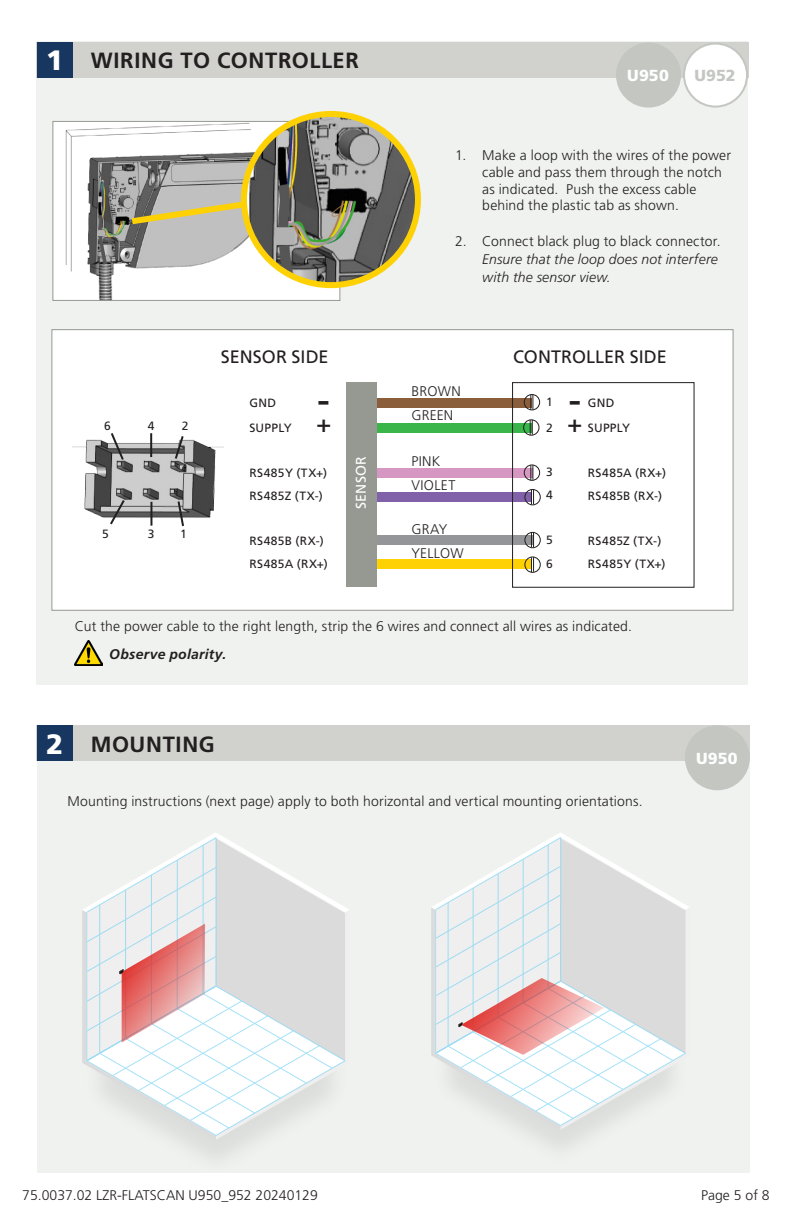
<style>
.page{position:relative;width:792px;height:1224px;background:#fff}
.page>*{position:absolute;margin:0;border:0;box-sizing:border-box;transform-origin:0 0}
.t1{font:700 35px "Myriad Pro";color:#231f20;scale:1.08 1}
.new{font:900 28px "Frutiger LT Std";color:#fff}
.t2{font:700 23.2px "Myriad Pro";color:#231f20;scale:1.06 1}
.TITRE_1{font:700 22px "Frutiger LT Std";letter-spacing:.025em;color:#231f20}
.resumé_tech{font:18px "Frutiger LT Std";color:#231f20}
.CORPS_TXT{font:900 16px "Frutiger LT Std";letter-spacing:.015em;color:#fff}
.CORPS_TXT-2{font:900 16px "Frutiger LT Std";color:#c3c6c1}
.CORPS_TXT-3{font:300 14px/16.8px "Frutiger LT Std";letter-spacing:.01em;color:#231f20}
.t3{font:italic 300 14px/18px "Frutiger LT Std";letter-spacing:.01em;color:#231f20}
.CORPS_TXT-4{font:italic 700 14px "Frutiger LT Std";letter-spacing:.015em;color:#231f20}
.resumé_tech-2{font:14px "Frutiger LT Std";letter-spacing:.02em;color:#fff}
.resumé_tech-3{font:12px "Frutiger LT Std";letter-spacing:.035em;color:#231f20}
.s1{font-style:normal}
</style>
<div class="page">
<div style="left:37px;top:725px;width:712px;height:448px;background:#f0f2f0"></div>
<div style="left:36px;top:42px;width:712px;height:643px;background:#f0f2f0"></div>
<div style="left:37px;top:725px;width:713px;height:36px;background:#d1d2cd"></div>
<svg style="left:82px;top:837px;width:267px;height:303px"></svg>
<svg style="left:431px;top:833px;width:259px;height:297px"></svg>
<div style="left:36px;top:42px;width:712px;height:36px;background:#d1d2cd"></div>
<img style="left:54px;top:123px;width:284px;height:176px">
<div style="left:52px;top:121px;width:288px;height:180px;border:1px solid #969991"></div>
<svg style="left:125px;top:197px;width:119px;height:31px"></svg>
<img style="left:244px;top:114px;width:174px;height:171px">
<div style="left:241px;top:111px;width:180px;height:177px;border:6px solid #fed105;border-radius:50%"></div>
<div style="left:51px;top:329px;width:683px;height:282px;background:#fff;border:1px solid #969991"></div>
<img style="left:75px;top:641px;width:28px;height:24px">
<div style="left:377px;top:423px;width:155px;height:9px;background:#3ab54a"></div>
<div style="left:377px;top:468px;width:156px;height:10px;background:#d698c3"></div>
<div style="left:377px;top:535px;width:156px;height:10px;background:#939598"></div>
<div style="left:377px;top:560px;width:155px;height:9px;background:#fed105"></div>
<div style="left:377px;top:492px;width:154px;height:10px;background:#8161aa"></div>
<div style="left:377px;top:398px;width:155px;height:9px;background:#8a5d3b"></div>
<div style="left:346px;top:382px;width:31px;height:204px;background:#969991"></div>
<div style="left:523px;top:419px;width:17px;height:17px;border:1px solid #231f20;border-radius:50%"></div>
<svg style="left:530px;top:420px;width:3px;height:15px"></svg>
<div style="left:524px;top:394px;width:16px;height:16px;border:1px solid #231f20;border-radius:50%"></div>
<svg style="left:530px;top:395px;width:3px;height:15px"></svg>
<div style="left:524px;top:464px;width:16px;height:17px;border:1px solid #231f20;border-radius:50%"></div>
<svg style="left:530px;top:465px;width:3px;height:15px"></svg>
<div style="left:524px;top:489px;width:17px;height:16px;border:1px solid #231f20;border-radius:50%"></div>
<svg style="left:531px;top:490px;width:3px;height:15px"></svg>
<div style="left:524px;top:532px;width:17px;height:16px;border:1px solid #231f20;border-radius:50%"></div>
<svg style="left:531px;top:533px;width:3px;height:14px"></svg>
<div style="left:524px;top:556px;width:17px;height:17px;border:1px solid #231f20;border-radius:50%"></div>
<svg style="left:531px;top:557px;width:3px;height:15px"></svg>
<div style="left:512px;top:382px;width:182px;height:206px;border:1px solid #231f20"></div>
<img style="left:73px;top:433px;width:150px;height:90px">
<svg style="left:173px;top:434px;width:12px;height:27px"></svg>
<svg style="left:176px;top:499px;width:9px;height:28px"></svg>
<svg style="left:108px;top:498px;width:19px;height:27px"></svg>
<svg style="left:109px;top:433px;width:16px;height:29px"></svg>
<hr style="left:150px;top:433px;width:2px;height:24px;background:#231f20">
<hr style="left:150px;top:502px;width:2px;height:24px;background:#231f20">
<div style="left:37px;top:725px;width:36px;height:36px;background:#173660"></div>
<div style="left:37px;top:42px;width:36px;height:36px;background:#173660"></div>
<div style="left:617px;top:44px;width:63px;height:63px;background:#c3c6c1;border-radius:50%"></div>
<div style="left:616px;top:43px;width:65px;height:65px;border:2px solid #c3c6c1;border-radius:50%"></div>
<div style="left:686px;top:726px;width:63px;height:63px;background:#c3c6c1;border-radius:50%"></div>
<div style="left:685px;top:725px;width:65px;height:65px;border:2px solid #c3c6c1;border-radius:50%"></div>
<div style="left:684px;top:44px;width:63px;height:63px;background:#fff;border-radius:50%"></div>
<div style="left:683px;top:43px;width:65px;height:65px;border:2px solid #c3c6c1;border-radius:50%"></div>
<p class="new" style="left:46px;top:43px;width:19px">1</p>
<p class="TITRE_1" style="left:91px;top:47px;width:270px">WIRING TO CONTROLLER</p>
<p class="CORPS_TXT" style="left:627px;top:66px;width:43px">U950</p>
<p class="CORPS_TXT-2" style="left:694px;top:66px;width:43px">U952</p>
<p class="CORPS_TXT-3" style="left:482px;top:147px;width:250px;text-indent:-27px">1. Make a loop with the wires of the power cable and pass them through the notch as indicated. Push the excess cable behind the plastic tab as shown.</p>
<p class="t3" style="left:482px;top:233px;width:240px;text-indent:-27px"><span class="s1">2. Connect black plug to black connector.<br></span>Ensure that the loop does not interfere with the sensor view.</p>
<p class="resumé_tech-3" style="left:104px;top:419px;width:8px">6</p>
<p class="resumé_tech-3" style="left:102px;top:527px;width:8px">5</p>
<p class="resumé_tech-3" style="left:148px;top:419px;width:8px">4</p>
<p class="resumé_tech-3" style="left:182px;top:419px;width:8px">2</p>
<p class="resumé_tech-3" style="left:148px;top:527px;width:8px">3</p>
<p class="resumé_tech-3" style="left:180px;top:527px;width:8px">1</p>
<p class="resumé_tech" style="left:221px;top:347px;width:109px">SENSOR SIDE</p>
<p class="resumé_tech" style="left:513px;top:347px;width:155px">CONTROLLER SIDE</p>
<p class="CORPS_TXT-3" style="left:411px;top:383px;width:51px">BROWN</p>
<p class="CORPS_TXT-3" style="left:411px;top:407px;width:43px">GREEN</p>
<p class="CORPS_TXT-3" style="left:411px;top:453px;width:31px">PINK</p>
<p class="CORPS_TXT-3" style="left:411px;top:477px;width:46px">VIOLET</p>
<p class="CORPS_TXT-3" style="left:411px;top:521px;width:38px">GRAY</p>
<p class="CORPS_TXT-3" style="left:411px;top:545px;width:54px">YELLOW</p>
<p class="resumé_tech-3" style="left:546px;top:395px;width:8px">1</p>
<p class="resumé_tech-3" style="left:546px;top:421px;width:8px">2</p>
<p class="resumé_tech-3" style="left:546px;top:465px;width:8px">3</p>
<p class="resumé_tech-3" style="left:546px;top:487px;width:8px">4</p>
<p class="resumé_tech-3" style="left:546px;top:532px;width:8px">5</p>
<p class="resumé_tech-3" style="left:546px;top:556px;width:8px">6</p>
<p class="resumé_tech-3" style="left:249px;top:396px;width:28px">GND</p>
<p class="resumé_tech-3" style="left:588px;top:396px;width:28px">GND</p>
<h1 class="t1" style="left:318px;top:377px;width:13px">-</h1>
<h1 class="t1" style="left:569px;top:377px;width:13px">-</h1>
<h3 class="t2" style="left:316px;top:409px;width:15px">+</h3>
<h3 class="t2" style="left:567px;top:409px;width:15px">+</h3>
<p class="resumé_tech-3" style="left:249px;top:421px;width:44px">SUPPLY</p>
<p class="resumé_tech-3" style="left:588px;top:421px;width:44px">SUPPLY</p>
<p class="resumé_tech-2" style="left:353px;top:509px;width:54px;rotate:-90deg">SENSOR</p>
<p class="resumé_tech-3" style="left:249px;top:466px;width:79px">RS485Y (TX+)</p>
<p class="resumé_tech-3" style="left:588px;top:466px;width:80px">RS485A (RX+)</p>
<p class="resumé_tech-3" style="left:249px;top:489px;width:75px">RS485Z (TX-)</p>
<p class="resumé_tech-3" style="left:588px;top:489px;width:76px">RS485B (RX-)</p>
<p class="resumé_tech-3" style="left:249px;top:533px;width:76px">RS485B (RX-)</p>
<p class="resumé_tech-3" style="left:588px;top:533px;width:75px">RS485Z (TX-)</p>
<p class="resumé_tech-3" style="left:249px;top:557px;width:80px">RS485A (RX+)</p>
<p class="resumé_tech-3" style="left:588px;top:557px;width:79px">RS485Y (TX+)</p>
<p class="CORPS_TXT-3" style="left:75px;top:617px;width:559px">Cut the power cable to the right length, strip the 6 wires and connect all wires as indicated.</p>
<p class="CORPS_TXT-4" style="left:109px;top:646px;width:119px">Observe polarity.</p>
<p class="new" style="left:46px;top:727px;width:19px">2</p>
<p class="TITRE_1" style="left:91px;top:731px;width:126px">MOUNTING</p>
<p class="CORPS_TXT" style="left:696px;top:749px;width:43px">U950</p>
<p class="CORPS_TXT-3" style="left:67px;top:793px;width:577px">Mounting instructions (next page) apply to both horizontal and vertical mounting orientations.</p>
<p class="CORPS_TXT-3" style="left:22px;top:1187px;width:297px">75.0037.02 LZR-FLATSCAN U950_952 20240129</p>
<p class="CORPS_TXT-3" style="left:701px;top:1187px;width:70px">Page 5 of 8</p>
</div>
